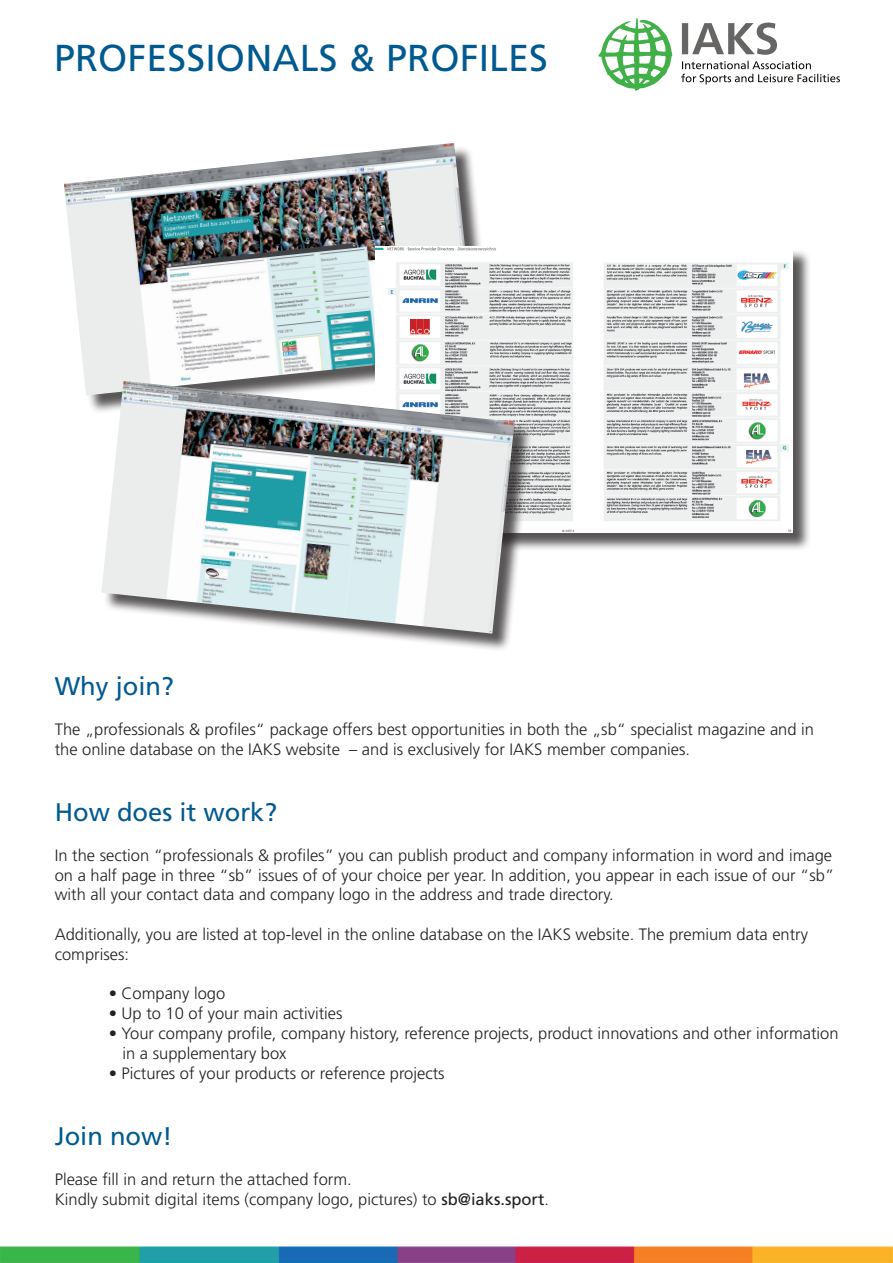
<style>
.page{position:relative;width:893px;height:1263px;background:#fff}
.page>*{position:absolute;margin:0;border:0;box-sizing:border-box;transform-origin:0 0}
.t1{font:37.5px "Frutiger LT";letter-spacing:.005em;color:#005a91}
.t2{font:25.5px "Frutiger LT";color:#005a91}
.t3{font:300 16.5px/19.8px "Frutiger LT";color:#231f20}
.s1{font-weight:400}
</style>
<div class="page">
<img style="left:0;top:1246px;width:893px;height:17px">
<div style="left:66px;top:145px;width:429px;height:269px;background:#231f20;opacity:.75"></div>
<img style="left:64px;top:143px;width:412px;height:252px">
<div style="left:378px;top:249px;width:433px;height:302px;background:#231f20;opacity:.75"></div>
<img style="left:376px;top:247px;width:416px;height:285px">
<div style="left:104px;top:383px;width:429px;height:269px;background:#231f20;opacity:.75"></div>
<img style="left:101px;top:381px;width:413px;height:253px">
<svg style="left:598px;top:18px;width:72px;height:73px"></svg>
<svg style="left:682px;top:61px;width:129px;height:8px"></svg>
<svg style="left:682px;top:23px;width:95px;height:32px"></svg>
<h1 class="t1" style="left:54px;top:36px;width:495px">PROFESSIONALS &amp; PROFILES</h1>
<h2 class="t2" style="left:55px;top:671px;width:121px">Why join?</h2>
<p class="t3" style="left:55px;top:719px;width:761px">The „professionals &amp; profiles“ package offers best opportunities in both the „sb“ specialist magazine and in the online database on the IAKS website – and is exclusively for IAKS member companies.</p>
<h2 class="t2" style="left:55px;top:797px;width:224px">How does it work?</h2>
<p class="t3" style="left:55px;top:845px;width:781px">In the section “professionals &amp; profiles” you can publish product and company information in word and image on a half page in three “sb” issues of of your choice per year. In addition, you appear in each issue of our “sb” with all your contact data and company logo in the address and trade directory.</p>
<p class="t3" style="left:55px;top:924px;width:755px">Additionally, you are listed at top-level in the online database on the IAKS website. The premium data entry comprises:</p>
<p class="t3" style="left:109px;top:984px;width:118px">• Company logo</p>
<p class="t3" style="left:109px;top:1004px;width:235px">• Up to 10 of your main activities</p>
<p class="t3" style="left:123px;top:1023px;width:718px;text-indent:-14px">• Your company profile, company history, reference projects, product innovations and other information in a supplementary box</p>
<p class="t3" style="left:109px;top:1063px;width:337px">• Pictures of your products or reference projects</p>
<h2 class="t2" style="left:55px;top:1121px;width:119px">Join now!</h2>
<p class="t3" style="left:55px;top:1169px;width:496px">Please fill in and return the attached form.<br>Kindly submit digital items (company logo, pictures) to <span class="s1">sb@iaks.sport</span>.</p>
</div>
